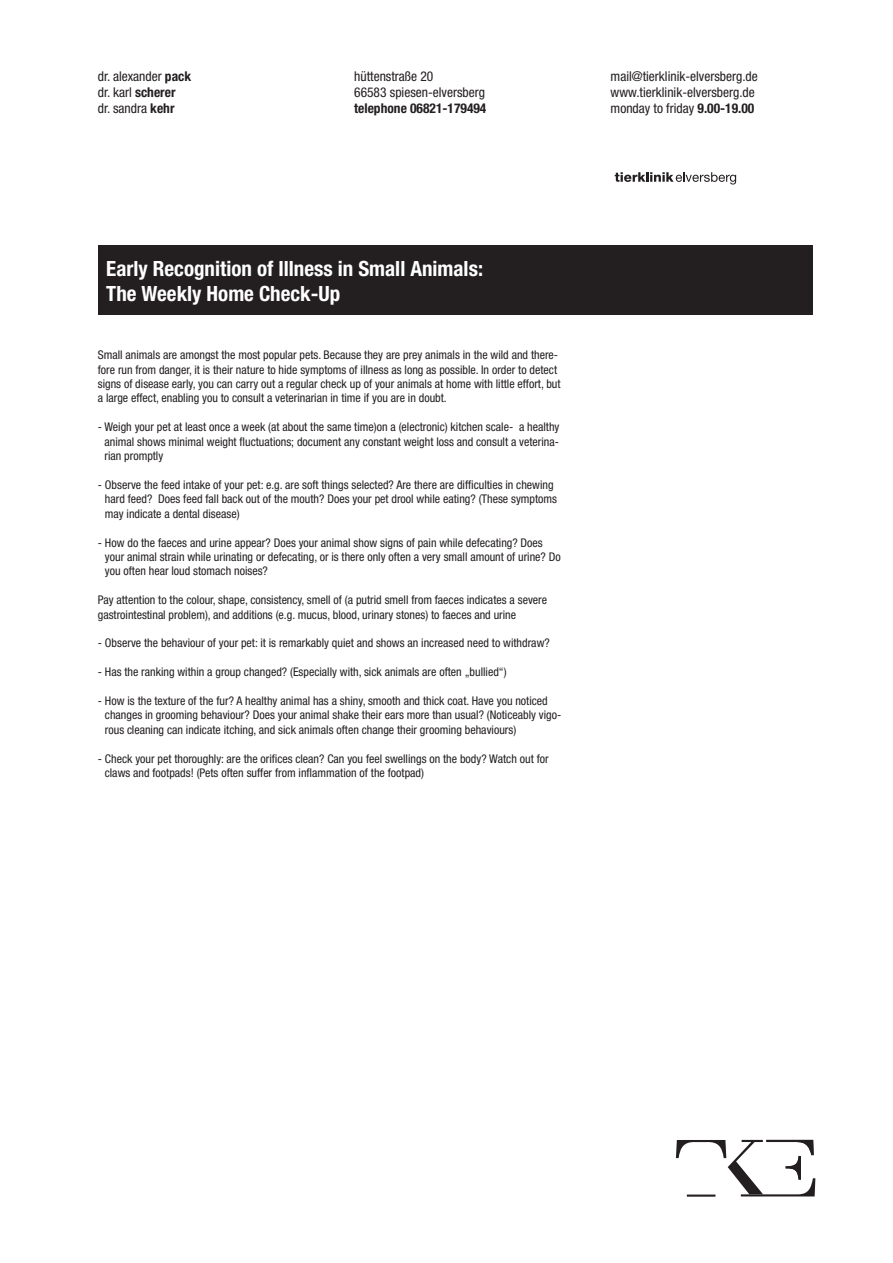
<style>
.page{position:relative;width:893px;height:1263px;background:#fff}
.page>*{position:absolute;margin:0;border:0;box-sizing:border-box;transform-origin:0 0}
.t1{font:700 condensed 21px/25.2px "Helvetica Neue";color:#fff}
.t2{font:condensed 13.5px/16.2px "Helvetica Neue";color:#231f20}
.t3{font:700 condensed 13.5px "Helvetica Neue";color:#231f20}
.t4{font:condensed 12px/14.4px "Helvetica Neue";color:#231f20}
.s1{font-weight:700}
</style>
<div class="page">
<svg style="left:676px;top:1140px;width:139px;height:57px"></svg>
<svg style="left:615px;top:172px;width:121px;height:13px"></svg>
<div style="left:98px;top:245px;width:714px;height:70px;background:#231f20"></div>
<p class="t2" style="left:98px;top:68px;width:95px">dr. alexander <span class="s1">pack </span>dr. karl <span class="s1">scherer </span>dr. sandra <span class="s1">kehr</span></p>
<p class="t2" style="left:354px;top:68px;width:132px">hüttenstraße 20<br>66583 spiesen-elversberg</p>
<p class="t3" style="left:354px;top:100px;width:134px">telephone 06821-179494</p>
<p class="t2" style="left:611px;top:68px;width:149px">mail@tierklinik-elversberg.de www.tierklinik-elversberg.de monday to friday <span class="s1">9.00-19.00</span></p>
<h1 class="t1" style="left:106px;top:255px;width:378px">Early Recognition of Illness in Small Animals:<br>The Weekly Home Check-Up</h1>
<p class="t4" style="left:98px;top:348px;width:464px">Small animals are amongst the most popular pets. Because they are prey animals in the wild and there&shy;fore run from danger, it is their nature to hide symptoms of illness as long as possible. In order to detect signs of disease early, you can carry out a regular check up of your animals at home with little effort, but a large effect, enabling you to consult a veterinarian in time if you are in doubt.</p>
<p class="t4" style="left:104px;top:420px;width:456px;text-align:justify;text-indent:-7px">- Weigh your pet at least once a week (at about the same time)on a (electronic) kitchen scale- a healthy animal shows minimal weight fluctuations; document any constant weight loss and consult a veterina&shy;rian promptly</p>
<p class="t4" style="left:105px;top:477px;width:454px;text-indent:-7px">- Observe the feed intake of your pet: e.g. are soft things selected? Are there are difficulties in chewing hard feed? Does feed fall back out of the mouth? Does your pet drool while eating? (These symptoms may indicate a dental disease)</p>
<p class="t4" style="left:105px;top:535px;width:457px;text-indent:-7px">- How do the faeces and urine appear? Does your animal show signs of pain while defecating? Does your animal strain while urinating or defecating, or is there only often a very small amount of urine? Do you often hear loud stomach noises?</p>
<p class="t4" style="left:98px;top:593px;width:451px">Pay attention to the colour, shape, consistency, smell of (a putrid smell from faeces indicates a severe gastrointestinal problem), and additions (e.g. mucus, blood, urinary stones) to faeces and urine</p>
<p class="t4" style="left:98px;top:636px;width:453px">- Observe the behaviour of your pet: it is remarkably quiet and shows an increased need to withdraw?</p>
<p class="t4" style="left:98px;top:665px;width:410px">- Has the ranking within a group changed? (Especially with, sick animals are often „bullied“)</p>
<p class="t4" style="left:105px;top:693px;width:458px;text-indent:-7px">- How is the texture of the fur? A healthy animal has a shiny, smooth and thick coat. Have you noticed changes in grooming behaviour? Does your animal shake their ears more than usual? (Noticeably vigo&shy;rous cleaning can indicate itching, and sick animals often change their grooming behaviours)</p>
<p class="t4" style="left:105px;top:751px;width:445px;text-indent:-7px">- Check your pet thoroughly: are the orifices clean? Can you feel swellings on the body? Watch out for claws and footpads! (Pets often suffer from inflammation of the footpad)</p>
</div>
